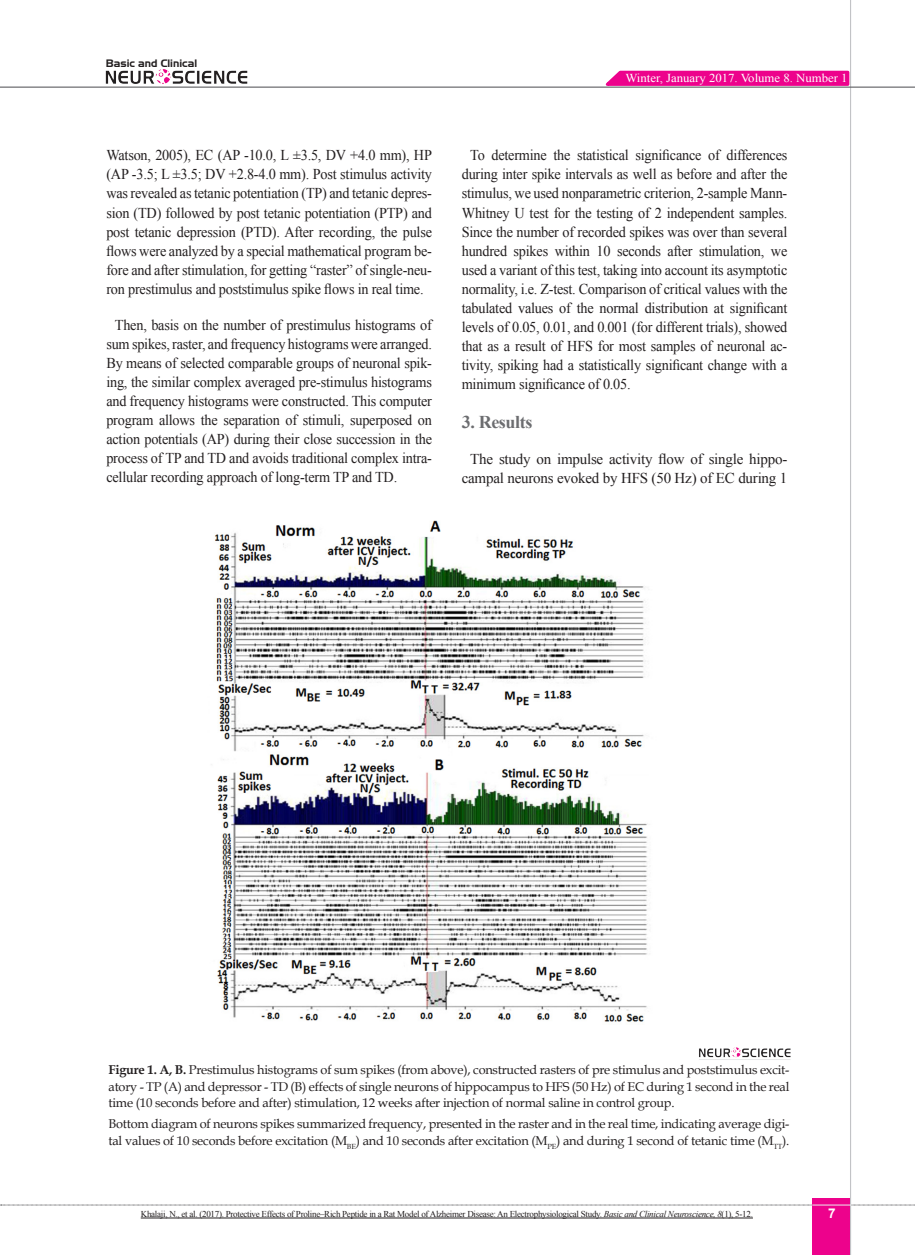
<style>
.page{position:relative;width:915px;height:1255px;background:#fff}
.page>*{position:absolute;margin:0;border:0;box-sizing:border-box;transform-origin:0 0}
.t1{font:700 18px "Times New Roman";letter-spacing:-.02em;color:#6c6d70}
.t2{font:15px/19px "Times New Roman";letter-spacing:-.015em;color:#231f20;text-align:justify;scale:.95 1}
.t3{font:15px/19px "Times New Roman";letter-spacing:-.015em;color:#231f20;text-align:center}
.t4{font:700 13.5px "Arial";color:#fff}
.t5{font:12.75px/16.5px "Book Antiqua";letter-spacing:-.015em;color:#231f20;text-align:justify}
.t6{font:12.15px "Times New Roman";color:#fff;scale:1.05 1}
.t7{font:10.5px "Aero Regular SWFTE";color:#231f20}
.t8{font:9px "Times New Roman";letter-spacing:-.03em;color:#231f20}
.s1{font-weight:700}
.s2{font-style:italic}
</style>
<div class="page">
<svg style="left:1px;top:1204px;width:914px;height:1px"></svg>
<div style="left:812px;top:1198px;width:38px;height:56px;background:#ed028c"></div>
<hr style="left:849px;top:0;width:1px;height:1254px;background:#c2c3c6">
<hr style="left:0;top:87px;width:914px;height:1px;background:#5f5f62">
<hr style="left:812px;top:1204px;width:38px;height:1px;background:#ececee">
<img style="left:105px;top:69px;width:143px;height:15px">
<svg style="left:599px;top:69px;width:251px;height:18px;background:#ec319f"></svg>
<hr style="left:141px;top:1217px;width:611px;height:1px;background:#231f20">
<img style="left:214px;top:520px;width:434px;height:502px">
<img style="left:699px;top:1047px;width:92px;height:13px">
<p class="t7" style="left:106px;top:57px;width:93px">Basic and Clinical</p>
<p class="t2" style="left:106px;top:146px;width:344px">Watson, 2005), EC (AP -10.0, L ±3.5, DV +4.0 mm), HP (AP -3.5; L ±3.5; DV +2.8-4.0 mm). Post stimulus activity was revealed as tetanic potentiation (TP) and tetanic depres&shy;sion (TD) followed by post tetanic potentiation (PTP) and post tetanic depression (PTD). After recording, the pulse flows were analyzed by a special mathematical program be&shy;fore and after stimulation, for getting “raster” of single-neu&shy;ron prestimulus and poststimulus spike flows in real time.</p>
<p class="t2" style="left:106px;top:315px;width:344px;text-indent:9px">Then, basis on the number of prestimulus histograms of sum spikes, raster, and frequency histograms were arranged.<br>By means of selected comparable groups of neuronal spik&shy;ing, the similar complex averaged pre-stimulus histograms and frequency histograms were constructed. This computer program allows the separation of stimuli, superposed on action potentials (AP) during their close succession in the process of TP and TD and avoids traditional complex intra&shy;cellular recording approach of long-term TP and TD.</p>
<p class="t6" style="left:625px;top:70px;width:213px">Winter, January 2017. Volume 8. Number 1</p>
<p class="t2" style="left:461px;top:146px;width:344px;text-indent:9px">To determine the statistical significance of differences during inter spike intervals as well as before and after the stimulus, we used nonparametric criterion, 2-sample Mann-Whitney U test for the testing of 2 independent samples.<br>Since the number of recorded spikes was over than several hundred spikes within 10 seconds after stimulation, we used a variant of this test, taking into account its asymptotic normality, i.e. Z-test. Comparison of critical values with the tabulated values of the normal distribution at significant levels of 0.05, 0.01, and 0.001 (for different trials), showed that as a result of HFS for most samples of neuronal ac&shy;tivity, spiking had a statistically significant change with a minimum significance of 0.05.</p>
<p class="t1" style="left:461px;top:409px;width:72px">3. Results</p>
<p class="t3" style="left:461px;top:449px;width:327px">The study on impulse activity flow of single hippo&shy;campal neurons evoked by HFS (50 Hz) of EC during 1</p>
<p class="t5" style="left:108px;top:1061px;width:682px"><span class="s1">Figure 1. A, B.</span> Prestimulus histograms of sum spikes (from above), constructed rasters of pre stimulus and poststimulus excit&shy;atory - TP (A) and depressor - TD (B) effects of single neurons of hippocampus to HFS (50 Hz) of EC during 1 second in the real time (10 seconds before and after) stimulation, 12 weeks after injection of normal saline in control group.</p>
<p class="t5" style="left:108px;top:1115px;width:682px">Bottom diagram of neurons spikes summarized frequency, presented in the raster and in the real time, indicating average digi&shy;tal values of 10 seconds before excitation (M<sub>BE</sub>) and 10 seconds after excitation (M<sub>PE</sub>) and during 1 second of tetanic time (M<sub>TT</sub>).</p>
<p class="t8" style="left:141px;top:1207px;width:613px">Khalaji, N., et al. (2017). Protective Effects of Proline–Rich Peptide in a Rat Model of Alzheimer Disease: An Electrophysiological Study. <span class="s2">Basic and Clinical Neuroscience, 8</span>(1), 5-12.</p>
<p class="t4" style="left:827px;top:1204px;width:9px">7</p>
</div>
